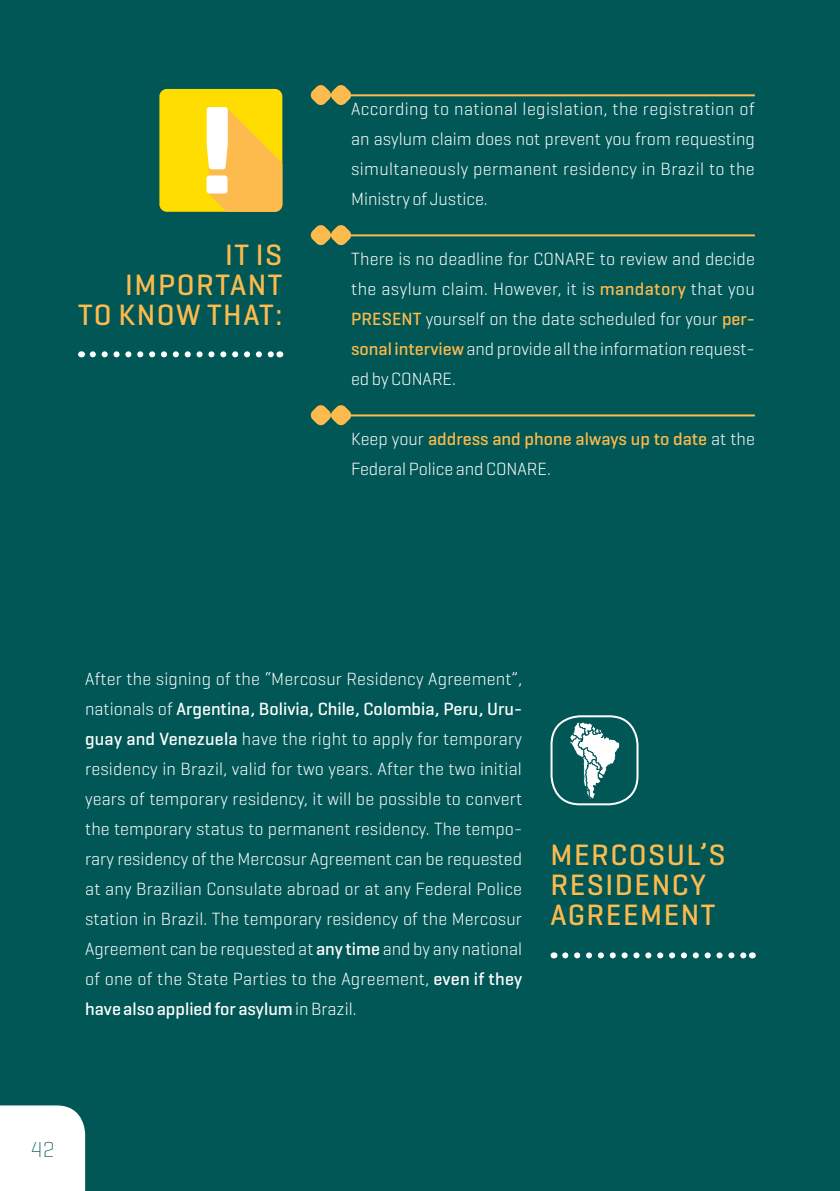
<style>
.page{position:relative;width:840px;height:1191px;background:#fff}
.page>*{position:absolute;margin:0;border:0;box-sizing:border-box;transform-origin:0 0}
.t1{font:500 30px/30px "Geogrotesque";letter-spacing:.05em;color:#fdba4d;text-align:right}
.t2{font:200 22px "Geogrotesque";color:#005756}
.t3{font:300 18px/30px "Geogrotesque";letter-spacing:.01em;color:#fff;text-align:justify}
.s1{font-weight:500;color:#fdba4d}
.s2{font-weight:500}
</style>
<div class="page">
<div style="left:0;top:0;width:839px;height:1191px;background:#005756"></div>
<div style="left:0;top:1105px;width:85px;height:86px;background:#fff"></div>
<svg style="left:93px;top:351px;width:180px;height:6px"></svg>
<svg style="left:565px;top:952px;width:180px;height:6px"></svg>
<div style="left:550px;top:715px;width:88px;height:90px;border:2px solid #fff;border-radius:28px"></div>
<div style="left:159px;top:89px;width:123px;height:123px;background:#fd0;border-radius:7px"></div>
<svg style="left:206px;top:107px;width:76px;height:105px"></svg>
<hr style="left:320px;top:94px;width:434px;height:2px;background:#fdba4d">
<hr style="left:320px;top:234px;width:434px;height:2px;background:#fdba4d">
<hr style="left:320px;top:414px;width:434px;height:2px;background:#fdba4d">
<svg style="left:310px;top:85px;width:41px;height:20px"></svg>
<svg style="left:310px;top:225px;width:41px;height:21px"></svg>
<svg style="left:310px;top:405px;width:41px;height:21px"></svg>
<svg style="left:568px;top:719px;width:52px;height:82px"></svg>
<h1 class="t1" style="left:78px;top:240px;width:206px">It is important<br>to know that:</h1>
<p class="t3" style="left:351px;top:93px;width:405px">According to national legislation, the registration of an asylum claim does not prevent you from requesting simultaneously permanent residency in Brazil to the Ministry of Justice.</p>
<p class="t3" style="left:351px;top:243px;width:405px">There is no deadline for CONARE to review and decide the asylum claim. However, it is <span class="s1">mandatory</span> that you <span class="s1">PRESENT</span></p>
<p class="t3" style="left:351px;top:303px;width:405px;text-indent:75px">yourself on the date scheduled for your <span class="s1">per&shy;sonal interview</span> and provide all the information request&shy;ed by CONARE.</p>
<p class="t3" style="left:351px;top:423px;width:405px">Keep your <span class="s1">address and phone always up to date</span> at the<br>Federal Police and CONARE.</p>
<p class="t3" style="left:85px;top:663px;width:438px">After the signing of the “Mercosur Residency Agreement”, nationals of <span class="s2">Argentina, Bolivia, Chile, Colombia, Peru, Uru&shy;guay and Venezuela</span> have the right to apply for temporary residency in Brazil, valid for two years. After the two initial years of temporary residency, it will be possible to convert the temporary status to permanent residency. The tempo&shy;rary residency of the Mercosur Agreement can be requested at any Brazilian Consulate abroad or at any Federal Police station in Brazil. The temporary residency of the Mercosur Agreement can be requested at <span class="s2">any time</span> and by any national of one of the State Parties to the Agreement, <span class="s2">even if they have also applied for asylum</span> in Brazil.</p>
<h1 class="t1" style="left:550px;top:840px;width:43px">MERCOSUL</h1>
<h1 class="t1" style="left:699px;top:840px;width:24px">’S</h1>
<h1 class="t1" style="left:550px;top:870px;width:16px">RESI</h1>
<h1 class="t1" style="left:614px;top:870px;width:38px">DENCY</h1>
<h1 class="t1" style="left:550px;top:900px;width:19px">AGREE</h1>
<h1 class="t1" style="left:639px;top:900px;width:41px">MENT</h1>
<p class="t2" style="left:31px;top:1135px;width:25px">42</p>
</div>
